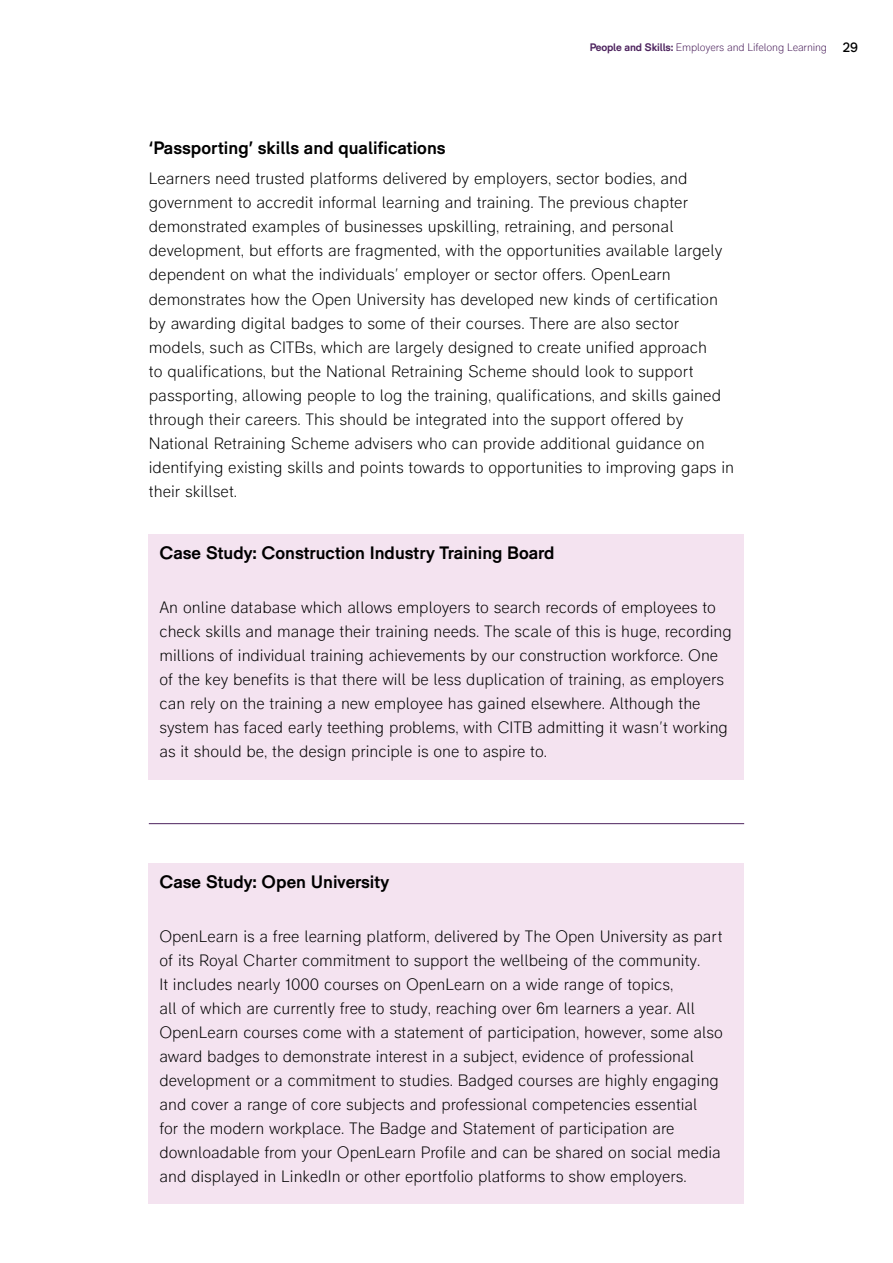
<style>
.page{position:relative;width:893px;height:1263px;background:#fff}
.page>*{position:absolute;margin:0;border:0;box-sizing:border-box;transform-origin:0 0}
.t1{font:700 18px "RM Pro";color:#000}
.t2{font:300 16.5px/24px "RM Pro";color:#000}
.t3{font:300 10.8px "RM Pro";letter-spacing:-.015em;color:#4d235e}
.s1{font-weight:700}
.s2{font-weight:400;font-size:13.5px;color:#000}
</style>
<div class="page">
<div style="left:149px;top:534px;width:595px;height:246px;background:#f4e3f0"></div>
<div style="left:149px;top:863px;width:595px;height:341px;background:#f4e3f0"></div>
<hr style="left:149px;top:823px;width:595px;height:1px;background:#4d235e">
<p class="t3" style="left:590px;top:41px;width:270px"><span class="s1">People and Skills:</span> Employers and Lifelong Learning <span class="s2">29</span></p>
<p class="t1" style="left:149px;top:137px;width:298px">‘Passporting’ skills and qualifications</p>
<p class="t2" style="left:149px;top:167px;width:587px">Learners need trusted platforms delivered by employers, sector bodies, and government to accredit informal learning and training. The previous chapter demonstrated examples of businesses upskilling, retraining, and personal development, but efforts are fragmented, with the opportunities available largely dependent on what the individuals’ employer or sector offers. OpenLearn demonstrates how the Open University has developed new kinds of certification by awarding digital badges to some of their courses. There are also sector models, such as CITBs, which are largely designed to create unified approach<br>to qualifications, but the National Retraining Scheme should look to support passporting, allowing people to log the training, qualifications, and skills gained through their careers. This should be integrated into the support offered by National Retraining Scheme advisers who can provide additional guidance on identifying existing skills and points towards to opportunities to improving gaps in their skillset.</p>
<p class="t1" style="left:159px;top:542px;width:397px">Case Study: Construction Industry Training Board</p>
<p class="t2" style="left:159px;top:596px;width:574px">An online database which allows employers to search records of employees to check skills and manage their training needs. The scale of this is huge, recording millions of individual training achievements by our construction workforce. One of the key benefits is that there will be less duplication of training, as employers can rely on the training a new employee has gained elsewhere. Although the system has faced early teething problems, with CITB admitting it wasn’t working as it should be, the design principle is one to aspire to.</p>
<p class="t1" style="left:159px;top:871px;width:231px">Case Study: Open University</p>
<p class="t2" style="left:159px;top:925px;width:565px">OpenLearn is a free learning platform, delivered by The Open University as part of its Royal Charter commitment to support the wellbeing of the community.<br>It includes nearly 1000 courses on OpenLearn on a wide range of topics,<br>all of which are currently free to study, reaching over 6m learners a year. All OpenLearn courses come with a statement of participation, however, some also award badges to demonstrate interest in a subject, evidence of professional development or a commitment to studies. Badged courses are highly engaging and cover a range of core subjects and professional competencies essential<br>for the modern workplace. The Badge and Statement of participation are downloadable from your OpenLearn Profile and can be shared on social media and displayed in LinkedIn or other eportfolio platforms to show employers.</p>
</div>
